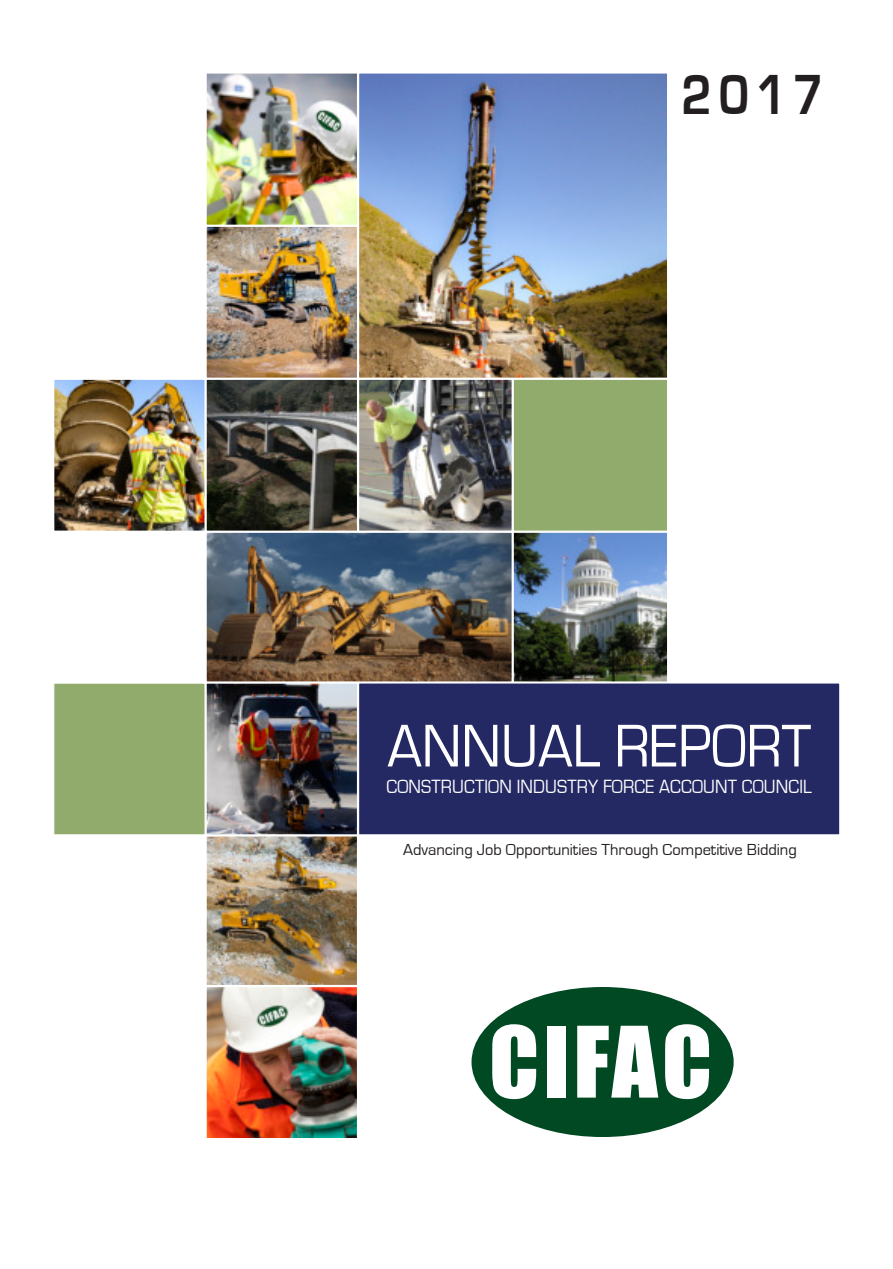
<style>
.page{position:relative;width:893px;height:1269px;background:#fff}
.page>*{position:absolute;margin:0;border:0;box-sizing:border-box;transform-origin:0 0}
.t1{font:90.9px "Impact";letter-spacing:.045em;color:#fff}
.t2{font:62.4px "Eurostile";color:#fff;scale:.91 1}
.t3{font:700 58.2px "Eurostile";color:#231f20;scale:.85 1}
.t4{font:19.8px "Eurostile";letter-spacing:.01em;color:#fff;scale:.91 1}
.t5{font:16.5px "Eurostile";color:#231f20}
</style>
<div class="page">
<img style="left:54px;top:73px;width:614px;height:1065px">
<div style="left:357px;top:682px;width:483px;height:154px;background:#242964"></div>
<img style="left:357px;top:73px;width:311px;height:306px">
<div style="left:472px;top:987px;width:262px;height:150px;background:#004922;border-radius:50%"></div>
<h3 class="t3" style="left:681px;top:71px;width:170px">2017</h3>
<h2 class="t2" style="left:387px;top:724px;width:467px">ANNUAL REPORT</h2>
<p class="t4" style="left:386px;top:780px;width:469px">CONSTRUCTION INDUSTRY FORCE ACCOUNT COUNCIL</p>
<p class="t5" style="left:403px;top:844px;width:395px">Advancing Job Opportunities Through Competitive Bidding</p>
<h1 class="t1" style="left:489px;top:1013px;width:224px">CIFAC</h1>
</div>
